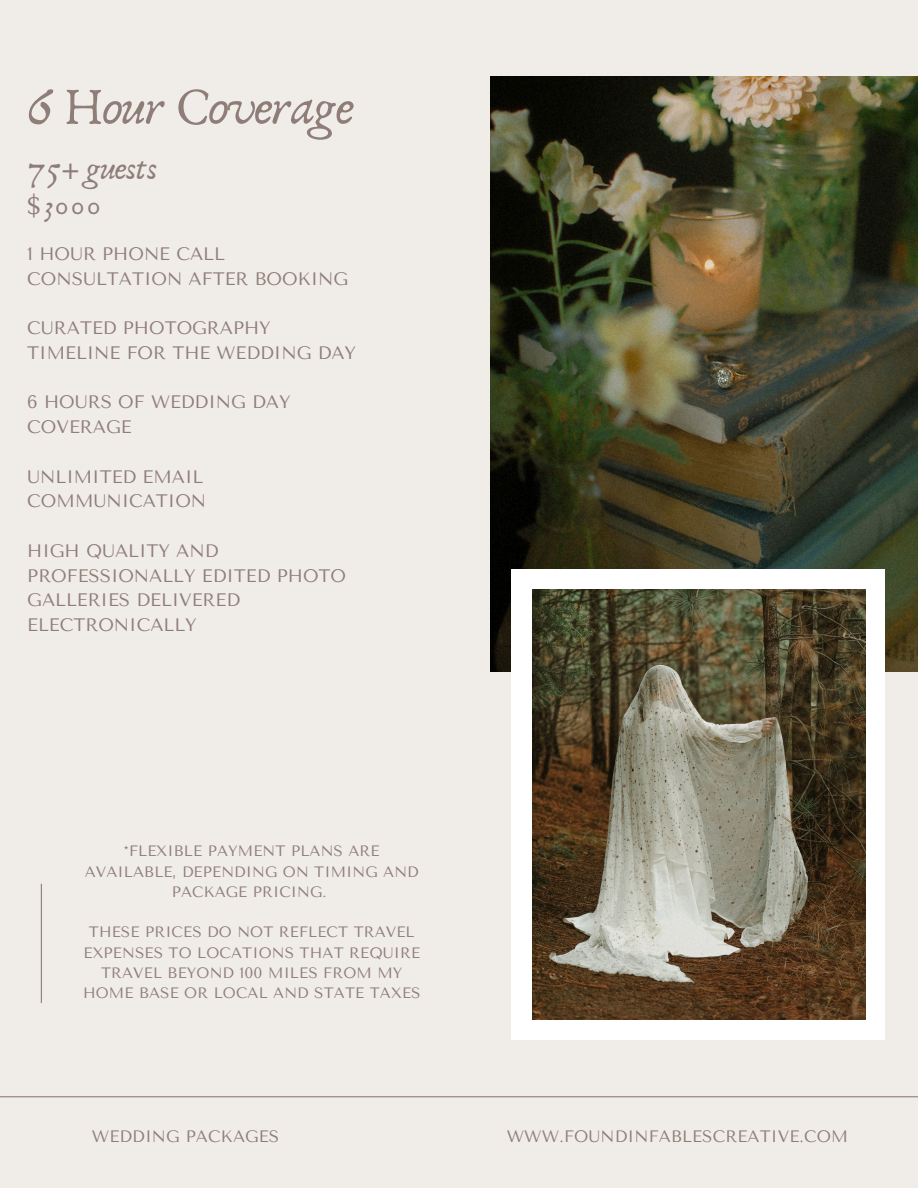
<style>
.page{position:relative;width:918px;height:1188px;background:#f0ece7}
.page>*{position:absolute;margin:0;border:0;box-sizing:border-box;transform-origin:0 0}
.t1{font:54px "Anaktoria";letter-spacing:-.02em;color:#8f7e78}
.t2{font:34.5px "Anaktoria";letter-spacing:-.02em;color:#8f7e78}
.t3{font:27px "Anaktoria";color:#8f7e78}
.t4{font:18px/24.8px "Tenor Sans";color:#8f7e78}
.t5{font:16.5px "Tenor Sans";letter-spacing:.01em;color:#8f7e78}
.t6{font:15px/20.2px "Tenor Sans";letter-spacing:.01em;color:#8f7e78;text-align:center}
</style>
<div class="page">
<img style="left:490px;top:76px;width:428px;height:596px">
<hr style="left:0;top:1096px;width:918px;height:1px;background:#8f7e78">
<div style="left:512px;top:570px;width:373px;height:470px;background:#fff"></div>
<img style="left:532px;top:590px;width:333px;height:430px">
<hr style="left:41px;top:884px;width:1px;height:119px;background:#8f7e78">
<h1 class="t1" style="left:27px;top:74px;width:328px">6 Hour Coverage</h1>
<h1 class="t2" style="left:27px;top:147px;width:132px">75+ guests</h1>
<h2 class="t3" style="left:27px;top:189px;width:75px">$3000</h2>
<h3 class="t4" style="left:27px;top:241px;width:322px">1 HOUR PHONE CALL<br>CONSULTATION AFTER BOOKING</h3>
<h3 class="t4" style="left:27px;top:316px;width:330px">CURATED PHOTOGRAPHY<br>TIMELINE FOR THE WEDDING DAY</h3>
<h3 class="t4" style="left:27px;top:390px;width:265px">6 HOURS OF WEDDING DAY<br>COVERAGE</h3>
<h3 class="t4" style="left:27px;top:464px;width:180px">UNLIMITED EMAIL<br>COMMUNICATION</h3>
<h3 class="t4" style="left:27px;top:538px;width:320px">HIGH QUALITY AND<br>PROFESSIONALLY EDITED PHOTO<br>GALLERIES DELIVERED<br>ELECTRONICALLY</h3>
<p class="t6" style="left:85px;top:841px;width:335px">*FLEXIBLE PAYMENT PLANS ARE<br>AVAILABLE, DEPENDING ON TIMING AND<br>PACKAGE PRICING.</p>
<p class="t6" style="left:83px;top:922px;width:339px">THESE PRICES DO NOT REFLECT TRAVEL EXPENSES TO LOCATIONS THAT REQUIRE TRAVEL BEYOND 100 MILES FROM MY HOME BASE OR LOCAL AND STATE TAXES</p>
<p class="t5" style="left:92px;top:1127px;width:189px">WEDDING PACKAGES</p>
<p class="t5" style="left:507px;top:1127px;width:343px">WWW.FOUNDINFABLESCREATIVE.COM</p>
</div>
